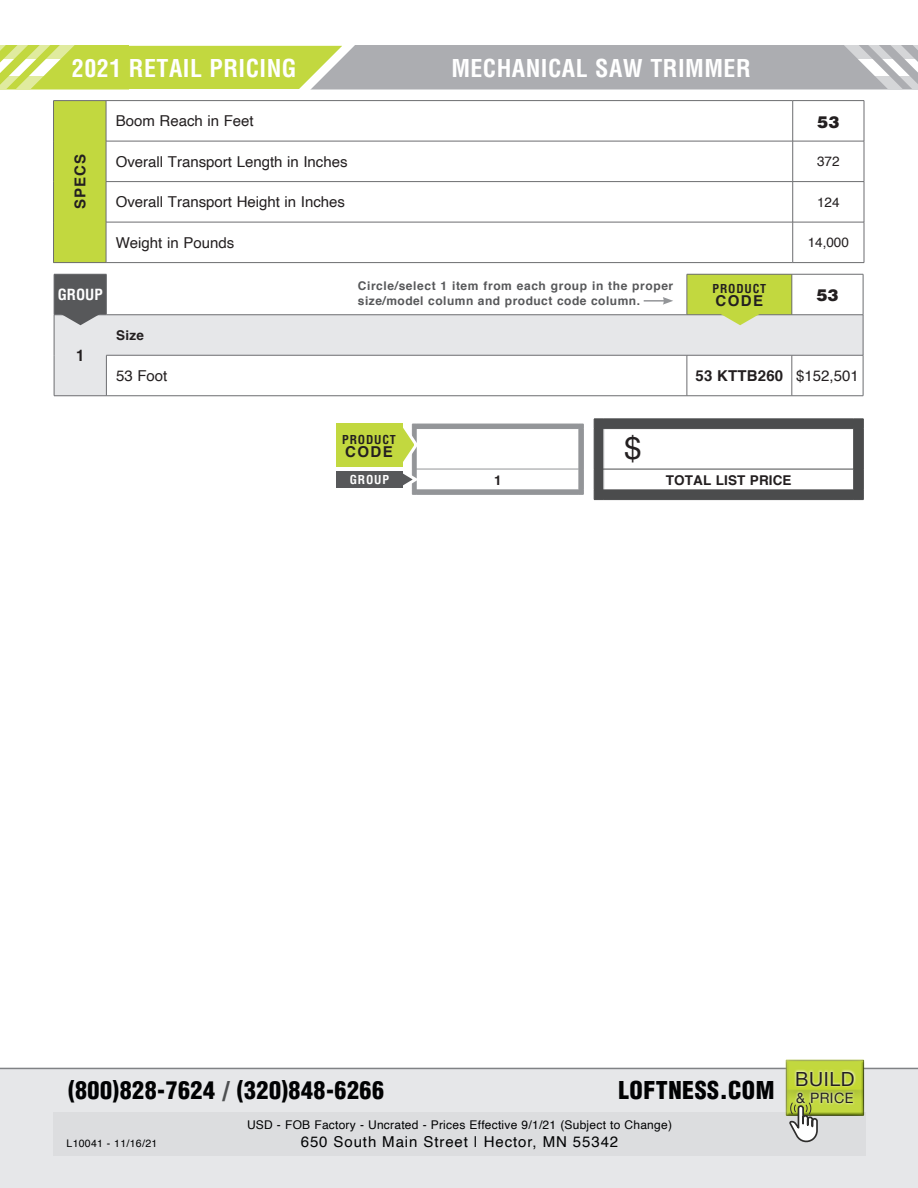
<style>
.page{position:relative;width:918px;height:1188px;background:#fff}
.page>*{position:absolute;margin:0;border:0;box-sizing:border-box;transform-origin:0 0}
.t1{font:31.5px "Helvetica";color:#231f20}
.t2{font:900 condensed 24px "Helvetica";letter-spacing:.02em;color:#010203}
.t3{font:700 condensed 24px "Helvetica";letter-spacing:.02em;color:#fff}
.t4{font:19.5px "Helvetica Neue";letter-spacing:.03em;color:#231f20}
.t5{font:900 16.5px "Helvetica";color:#231f20}
.t6{font:15px "Helvetica";color:#231f20}
.t7{font:15px "Helvetica";letter-spacing:.06em;color:#010203}
.t8{font:700 15px "Helvetica";letter-spacing:.08em;color:#231f20}
.t9{font:700 15px "Helvetica";letter-spacing:.01em;color:#231f20}
.t10{font:700 condensed 15px "Helvetica";color:#fff}
.t11{font:700 condensed 15px "Helvetica";color:#231f20}
.t12{font:14.25px "Helvetica Neue";letter-spacing:.03em;color:#231f20}
.t13{font:700 13.5px "Helvetica";letter-spacing:.01em;color:#231f20}
.t14{font:13.5px "Helvetica";color:#231f20}
.t15{font:700 12px "Helvetica";letter-spacing:.05em;color:#57585a}
.t16{font:12px "Helvetica";letter-spacing:.02em;color:#010203}
.t17{font:700 condensed 12px "Helvetica";letter-spacing:.07em;color:#231f20}
.t18{font:700 condensed 12px "Helvetica";letter-spacing:.07em;color:#fff}
.t19{font:10.5px "Helvetica";letter-spacing:.03em;color:#010203}
.s1{color:#4d4f51}
</style>
<div class="page">
<div style="left:284px;top:46px;width:634px;height:43px;background:#acadb1"></div>
<svg style="left:858px;top:59px;width:60px;height:17px"></svg>
<svg style="left:0;top:45px;width:378px;height:57px"></svg>
<svg style="left:0;top:46px;width:129px;height:13px;background:#cadd5a"></svg>
<svg style="left:0;top:76px;width:129px;height:13px;background:#c7db51"></svg>
<div style="left:0;top:1068px;width:918px;height:120px;background:#e6e7e9"></div>
<div style="left:53px;top:1112px;width:813px;height:44px;background:#dcdddf"></div>
<div style="left:54px;top:101px;width:52px;height:162px;background:#c2d83f"></div>
<hr style="left:53px;top:100px;width:53px;height:1px;background:#6c6d70">
<hr style="left:53px;top:101px;width:1px;height:40px;background:#6c6d70">
<hr style="left:53px;top:141px;width:1px;height:41px;background:#6c6d70">
<hr style="left:53px;top:182px;width:1px;height:40px;background:#6c6d70">
<hr style="left:53px;top:222px;width:1px;height:40px;background:#6c6d70">
<hr style="left:53px;top:262px;width:53px;height:1px;background:#6c6d70">
<hr style="left:106px;top:100px;width:687px;height:1px;background:#6c6d70">
<hr style="left:106px;top:101px;width:1px;height:40px;background:#6c6d70">
<hr style="left:793px;top:100px;width:71px;height:1px;background:#6c6d70">
<hr style="left:792px;top:101px;width:1px;height:40px;background:#6c6d70">
<hr style="left:864px;top:101px;width:1px;height:40px;background:#6c6d70">
<hr style="left:106px;top:141px;width:687px;height:1px;background:#6c6d70">
<hr style="left:106px;top:141px;width:1px;height:41px;background:#6c6d70">
<hr style="left:793px;top:141px;width:71px;height:1px;background:#6c6d70">
<hr style="left:792px;top:141px;width:1px;height:41px;background:#6c6d70">
<hr style="left:864px;top:141px;width:1px;height:41px;background:#6c6d70">
<hr style="left:106px;top:181px;width:687px;height:1px;background:#6c6d70">
<hr style="left:106px;top:182px;width:1px;height:40px;background:#6c6d70">
<hr style="left:793px;top:181px;width:71px;height:1px;background:#6c6d70">
<hr style="left:792px;top:182px;width:1px;height:40px;background:#6c6d70">
<hr style="left:864px;top:182px;width:1px;height:40px;background:#6c6d70">
<hr style="left:106px;top:222px;width:687px;height:1px;background:#6c6d70">
<hr style="left:106px;top:222px;width:1px;height:40px;background:#6c6d70">
<hr style="left:793px;top:222px;width:71px;height:1px;background:#6c6d70">
<hr style="left:792px;top:222px;width:1px;height:40px;background:#6c6d70">
<hr style="left:864px;top:222px;width:1px;height:40px;background:#6c6d70">
<hr style="left:106px;top:262px;width:687px;height:1px;background:#6c6d70">
<hr style="left:793px;top:262px;width:71px;height:1px;background:#6c6d70">
<div style="left:783px;top:1059px;width:81px;height:58px;background:#788924;opacity:.75"></div>
<div style="left:794px;top:1069px;width:63px;height:36px;background:#fff;opacity:.89"></div>
<svg style="left:789px;top:1102px;width:30px;height:41px"></svg>
<svg style="left:594px;top:419px;width:270px;height:81px"></svg>
<div style="left:336px;top:423px;width:67px;height:44px;background:#c2d83f"></div>
<svg style="left:403px;top:423px;width:181px;height:72px"></svg>
<div style="left:336px;top:471px;width:67px;height:17px;background:#57585a"></div>
<div style="left:54px;top:274px;width:52px;height:41px;background:#57585a"></div>
<div style="left:687px;top:274px;width:105px;height:41px;background:#c2d83f"></div>
<svg style="left:55px;top:316px;width:808px;height:80px;fill:#e6e7e9"></svg>
<hr style="left:792px;top:274px;width:71px;height:1px;background:#6c6d70">
<hr style="left:792px;top:274px;width:1px;height:41px;background:#6c6d70">
<hr style="left:863px;top:274px;width:1px;height:41px;background:#6c6d70">
<hr style="left:792px;top:315px;width:71px;height:1px;background:#6c6d70">
<hr style="left:54px;top:274px;width:52px;height:1px;background:#6c6d70">
<hr style="left:54px;top:274px;width:1px;height:41px;background:#6c6d70">
<hr style="left:106px;top:274px;width:1px;height:41px;background:#6c6d70">
<hr style="left:687px;top:274px;width:105px;height:1px;background:#6c6d70">
<hr style="left:687px;top:274px;width:1px;height:41px;background:#6c6d70">
<hr style="left:54px;top:315px;width:52px;height:1px;background:#6c6d70">
<hr style="left:54px;top:315px;width:1px;height:40px;background:#6c6d70">
<hr style="left:54px;top:355px;width:1px;height:41px;background:#6c6d70">
<hr style="left:54px;top:396px;width:52px;height:1px;background:#6c6d70">
<hr style="left:106px;top:315px;width:581px;height:1px;background:#6c6d70">
<hr style="left:687px;top:315px;width:105px;height:1px;background:#6c6d70">
<hr style="left:863px;top:315px;width:1px;height:40px;background:#6c6d70">
<hr style="left:106px;top:355px;width:581px;height:1px;background:#6c6d70">
<hr style="left:106px;top:355px;width:1px;height:41px;background:#6c6d70">
<hr style="left:687px;top:355px;width:105px;height:1px;background:#6c6d70">
<hr style="left:687px;top:355px;width:1px;height:41px;background:#6c6d70">
<hr style="left:792px;top:355px;width:71px;height:1px;background:#6c6d70">
<hr style="left:792px;top:355px;width:1px;height:41px;background:#6c6d70">
<hr style="left:863px;top:355px;width:1px;height:41px;background:#6c6d70">
<hr style="left:792px;top:396px;width:71px;height:1px;background:#6c6d70">
<hr style="left:106px;top:396px;width:581px;height:1px;background:#6c6d70">
<hr style="left:687px;top:396px;width:105px;height:1px;background:#6c6d70">
<hr style="left:644px;top:300px;width:21px;height:2px;background:#939598">
<svg style="left:663px;top:297px;width:10px;height:8px"></svg>
<svg style="left:57px;top:314px;width:47px;height:11px"></svg>
<svg style="left:717px;top:314px;width:47px;height:11px"></svg>
<p class="t3" style="left:72px;top:53px;width:226px">2021 RETAIL PRICING</p>
<p class="t3" style="left:451px;top:53px;width:301px">MECHANICAL SAW TRIMMER</p>
<p class="t8" style="left:68px;top:209px;width:57px;rotate:-90deg">SPECS</p>
<p class="t10" style="left:58px;top:286px;width:47px">GROUP</p>
<p class="t11" style="left:76px;top:346px;width:9px">1</p>
<p class="t6" style="left:116px;top:110px;width:139px">Boom Reach in Feet</p>
<p class="t5" style="left:817px;top:111px;width:24px">53</p>
<p class="t6" style="left:116px;top:150px;width:233px">Overall Transport Length in Inches</p>
<p class="t14" style="left:817px;top:151px;width:24px">372</p>
<p class="t6" style="left:116px;top:191px;width:231px">Overall Transport Height in Inches</p>
<p class="t14" style="left:817px;top:192px;width:24px">124</p>
<p class="t6" style="left:116px;top:231px;width:120px">Weight in Pounds</p>
<p class="t14" style="left:808px;top:232px;width:43px">14,000</p>
<p class="t15" style="left:358px;top:276px;width:317px">Circle/select 1 item from each group in the proper</p>
<p class="t15" style="left:358px;top:291px;width:284px">size/model column and product code column.</p>
<p class="t17" style="left:712px;top:281px;width:55px">PRODUCT</p>
<p class="t8" style="left:715px;top:289px;width:49px">CODE</p>
<p class="t5" style="left:816px;top:285px;width:24px">53</p>
<p class="t13" style="left:116px;top:324px;width:29px">Size</p>
<p class="t6" style="left:116px;top:364px;width:53px">53 Foot</p>
<p class="t9" style="left:696px;top:364px;width:89px">53 KTTB260</p>
<p class="t6" style="left:796px;top:364px;width:64px">$152,501</p>
<p class="t17" style="left:342px;top:432px;width:55px">PRODUCT</p>
<p class="t8" style="left:345px;top:440px;width:49px">CODE</p>
<p class="t18" style="left:350px;top:472px;width:41px">GROUP</p>
<p class="t13" style="left:494px;top:469px;width:9px">1</p>
<p class="t1" style="left:624px;top:424px;width:19px">$</p>
<p class="t13" style="left:666px;top:469px;width:127px">TOTAL LIST PRICE</p>
<p class="t2" style="left:68px;top:1075px;width:317px">(800)828-7624 <span class="s1">/</span> (320)848-6266</p>
<p class="t16" style="left:247px;top:1116px;width:427px">USD - FOB Factory - Uncrated - Prices Effective 9/1/21 (Subject to Change)</p>
<p class="t7" style="left:301px;top:1131px;width:319px">650 South Main Street | Hector, MN 55342</p>
<p class="t2" style="left:619px;top:1075px;width:157px">LOFTNESS.COM</p>
<p class="t19" style="left:67px;top:1135px;width:92px">L10041 - 11/16/21</p>
<p class="t4" style="left:795px;top:1065px;width:61px">BUILD</p>
<p class="t12" style="left:796px;top:1087px;width:59px">&amp; PRICE</p>
</div>
